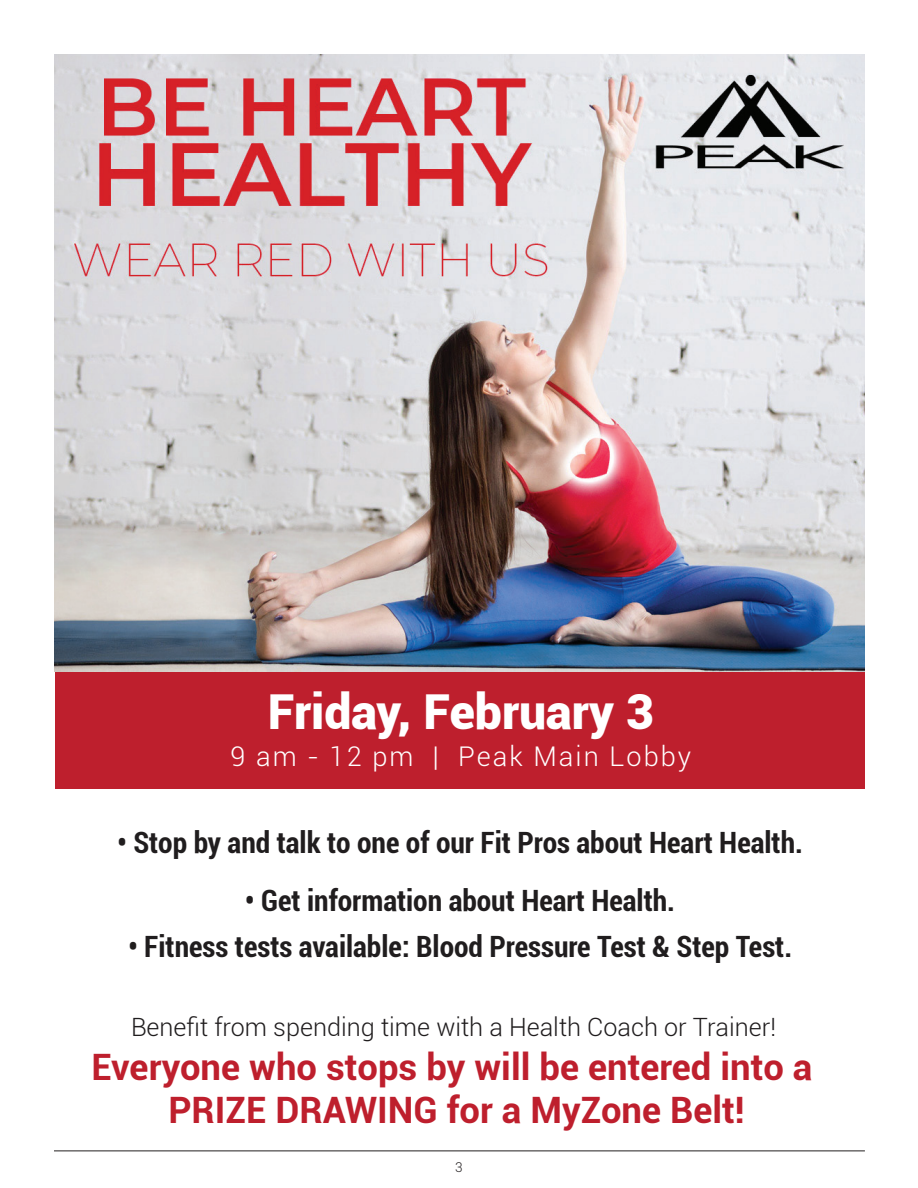
<style>
.page{position:relative;width:918px;height:1188px;background:#fff}
.page>*{position:absolute;margin:0;border:0;box-sizing:border-box;transform-origin:0 0}
.t1{font:900 48.15px "Roboto";color:#fff}
.t2{font:700 36.45px/43.7px "Roboto";color:#be1f2d;text-align:center}
.t3{font:700 condensed 29.4px "Roboto";color:#201d1e}
.t4{font:300 27.15px "Roboto";letter-spacing:.075em;color:#fff}
.t5{font:300 25.2px "Roboto";color:#201d1e}
.t6{font:300 13.5px "Roboto";color:#231f20}
</style>
<div class="page">
<hr style="left:54px;top:1151px;width:811px;height:1px;background:#231f20">
<div style="left:55px;top:671px;width:810px;height:117px;background:#be1f2d"></div>
<img style="left:55px;top:54px;width:810px;height:617px">
<h1 class="t1" style="left:268px;top:678px;width:388px">Friday, February 3</h1>
<p class="t4" style="left:230px;top:738px;width:462px">9 am - 12 pm | Peak Main Lobby</p>
<p class="t3" style="left:117px;top:822px;width:687px">• Stop by and talk to one of our Fit Pros about Heart Health.</p>
<p class="t3" style="left:245px;top:880px;width:432px">• Get information about Heart Health.</p>
<p class="t3" style="left:128px;top:926px;width:666px">• Fitness tests available: Blood Pressure Test &amp; Step Test.</p>
<p class="t5" style="left:131px;top:1010px;width:647px">Benefit from spending time with a Health Coach or Trainer!</p>
<p class="t2" style="left:92px;top:1044px;width:723px">Everyone who stops by will be entered into a<br>PRIZE DRAWING for a MyZone Belt!</p>
<p class="t6" style="left:455px;top:1158px;width:9px">3</p>
</div>
